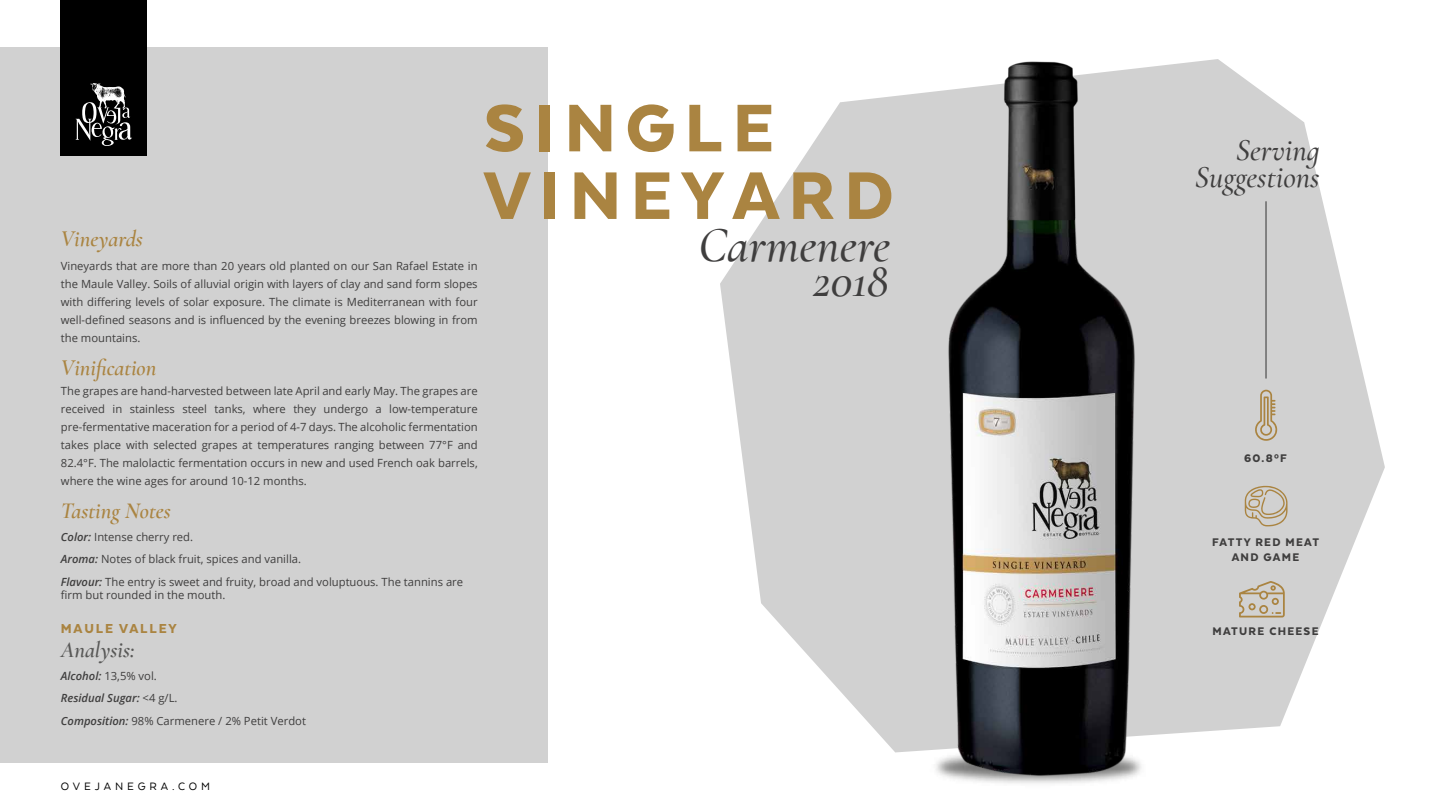
<style>
.page{position:relative;width:1440px;height:810px;background:#fff}
.page>*{position:absolute;margin:0;border:0;box-sizing:border-box;transform-origin:0 0}
.t1{font:900 77.55px/67.6px "Texta";letter-spacing:.12em;color:#aa8441}
.t2{font:italic 500 49.28px "Cormorant Garamond";color:#3f3e3e}
.t3{font:italic 500 30.75px/27.2px "Cormorant Garamond";color:#3f3e3e;text-align:right}
.t4{font:italic 600 22.5px "Cormorant Garamond";color:#aa8441}
.t5{font:italic 600 22.5px "Cormorant Garamond";color:#585857}
.t6{font:900 15px "Texta";letter-spacing:.12em;color:#aa8441}
.t7{font:900 12.75px/14.7px "Texta";letter-spacing:.1em;color:#3f3e3e;text-align:center}
.t8{font:12.3px "Texta";letter-spacing:.32em;color:#010000}
.t9{font:11.25px/18px "Open Sans";color:#3f3e3e;text-align:justify}
.s1{font-weight:600;font-style:italic}
</style>
<div class="page">
<svg style="left:720px;top:66px;width:665px;height:664px;fill:#d1d1d1"></svg>
<svg style="left:1239px;top:581px;width:46px;height:36px"></svg>
<svg style="left:1254px;top:390px;width:25px;height:52px"></svg>
<svg style="left:1245px;top:486px;width:43px;height:40px"></svg>
<hr style="left:1266px;top:201px;width:1px;height:178px;background:#3f3e3e">
<div style="left:0;top:47px;width:547px;height:716px;background:#d1d1d1"></div>
<div style="left:61px;top:0;width:86px;height:156px;background:#000"></div>
<svg style="left:76px;top:102px;width:56px;height:44px"></svg>
<img style="left:88px;top:83px;width:43px;height:29px">
<img style="left:863px;top:59px;width:364px;height:725px">
<h1 class="t1" style="left:484px;top:93px;width:411px">SINGLE<br>VINEYARD</h1>
<h3 class="t4" style="left:61px;top:225px;width:84px">Vineyards</h3>
<p class="t9" style="left:61px;top:256px;width:418px">Vineyards that are more than 20 years old planted on our San Rafael Estate in the Maule Valley. Soils of alluvial origin with layers of clay and sand form slopes with differing levels of solar exposure. The climate is Mediterranean with four well-defined seasons and is influenced by the evening breezes blowing in from the mountains.</p>
<h3 class="t4" style="left:61px;top:355px;width:97px">Vinification</h3>
<p class="t9" style="left:61px;top:382px;width:418px">The grapes are hand-harvested between late April and early May. The grapes are received in stainless steel tanks, where they undergo a low-temperature pre-fermentative maceration for a period of 4-7 days. The alcoholic fermentation takes place with selected grapes at temperatures ranging between 77°F and 82.4°F. The malolactic fermentation occurs in new and used French oak barrels, where the wine ages for around 10-12 months.</p>
<h3 class="t4" style="left:61px;top:498px;width:111px">Tasting Notes</h3>
<p class="t9" style="left:61px;top:525px;width:404px;line-height:22.5px;text-align:left"><span class="s1">Color:</span> Intense cherry red.<br><span class="s1">Aroma:</span> Notes of black fruit, spices and vanilla.<br><span class="s1">Flavour:</span> The entry is sweet and fruity, broad and voluptuous. The tannins are</p>
<p class="t9" style="left:61px;top:586px;width:166px">firm but rounded in the mouth.</p>
<h3 class="t6" style="left:61px;top:620px;width:117px">MAULE VALLEY</h3>
<h3 class="t5" style="left:61px;top:637px;width:75px">Analysis:</h3>
<p class="t9" style="left:61px;top:664px;width:247px;line-height:22.5px;text-align:left"><span class="s1">Alcohol:</span> 13,5% vol.<br><span class="s1">Residual Sugar:</span> &lt;4 g/L.<br><span class="s1">Composition:</span> 98% Carmenere / 2% Petit Verdot</p>
<p class="t8" style="left:61px;top:780px;width:151px">OVEJANEGRA.COM</p>
<h2 class="t2" style="left:698px;top:216px;width:193px">Carmenere</h2>
<h2 class="t2" style="left:813px;top:251px;width:77px">2018</h2>
<h3 class="t3" style="left:1195px;top:137px;width:126px">Serving<br>Suggestions</h3>
<p class="t7" style="left:1244px;top:450px;width:45px">60.8ºF</p>
<p class="t7" style="left:1212px;top:535px;width:108px">FATTY RED MEAT<br>AND GAME</p>
<p class="t7" style="left:1213px;top:624px;width:107px">MATURE CHEESE</p>
</div>
